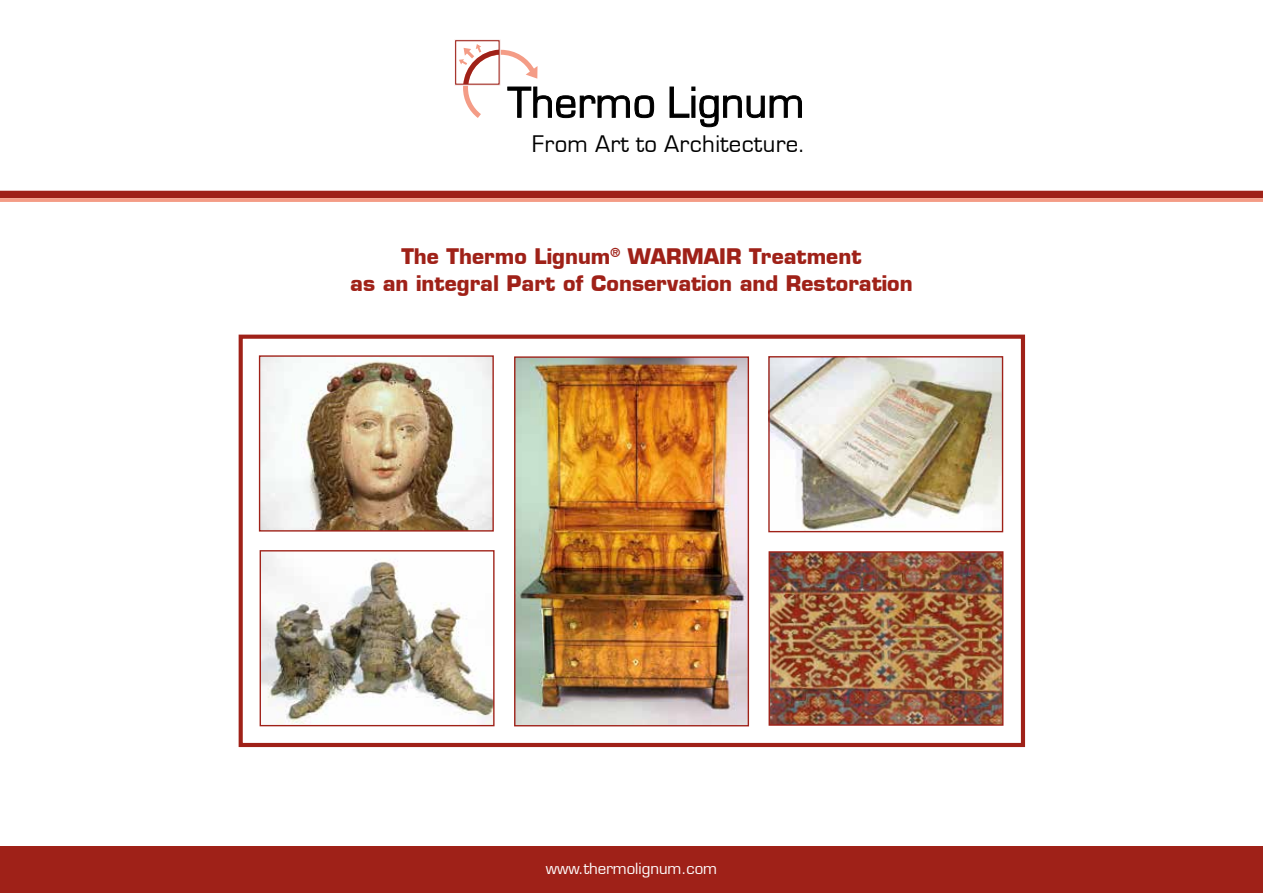
<style>
.page{position:relative;width:1263px;height:893px;background:#fff}
.page>*{position:absolute;margin:0;border:0;box-sizing:border-box;transform-origin:0 0}
.t1{font:24.9px "Eurostile";letter-spacing:.015em;color:#000}
.t2{font:700 21px/27px "Eurostile LT";color:#9f2118;text-align:center}
.t3{font:15px "Eurostile LT";color:#fff}
</style>
<div class="page">
<div style="left:0;top:191px;width:1263px;height:7px;background:#9f2118"></div>
<hr style="left:0;top:198px;width:1263px;height:4px;background:#f49c86">
<div style="left:0;top:846px;width:1263px;height:47px;background:#9f2118"></div>
<img style="left:770px;top:553px;width:231px;height:171px">
<div style="left:768px;top:551px;width:235px;height:175px;border:1px solid #9f2118"></div>
<img style="left:262px;top:552px;width:230px;height:172px">
<div style="left:260px;top:550px;width:234px;height:176px;border:1px solid #9f2118"></div>
<img style="left:516px;top:358px;width:231px;height:366px">
<div style="left:514px;top:356px;width:235px;height:370px;border:1px solid #9f2118"></div>
<img style="left:261px;top:357px;width:231px;height:173px">
<div style="left:259px;top:355px;width:235px;height:177px;border:1px solid #9f2118"></div>
<div style="left:239px;top:335px;width:786px;height:412px;border:4px solid #9f2118"></div>
<img style="left:770px;top:358px;width:231px;height:172px">
<div style="left:768px;top:356px;width:235px;height:176px;border:1px solid #9f2118"></div>
<svg style="left:669px;top:86px;width:133px;height:42px"></svg>
<div style="left:454px;top:39px;width:46px;height:46px;border:1px solid #fff"></div>
<svg style="left:457px;top:42px;width:198px;height:77px"></svg>
<p class="t1" style="left:532px;top:130px;width:273px">From Art to Architecture.</p>
<p class="t2" style="left:350px;top:243px;width:564px">The Thermo Lignum<sup>®</sup> WARMAIR Treatment<br>as an integral Part of Conservation and Restoration</p>
<p class="t3" style="left:546px;top:859px;width:173px">www.thermolignum.com</p>
</div>
